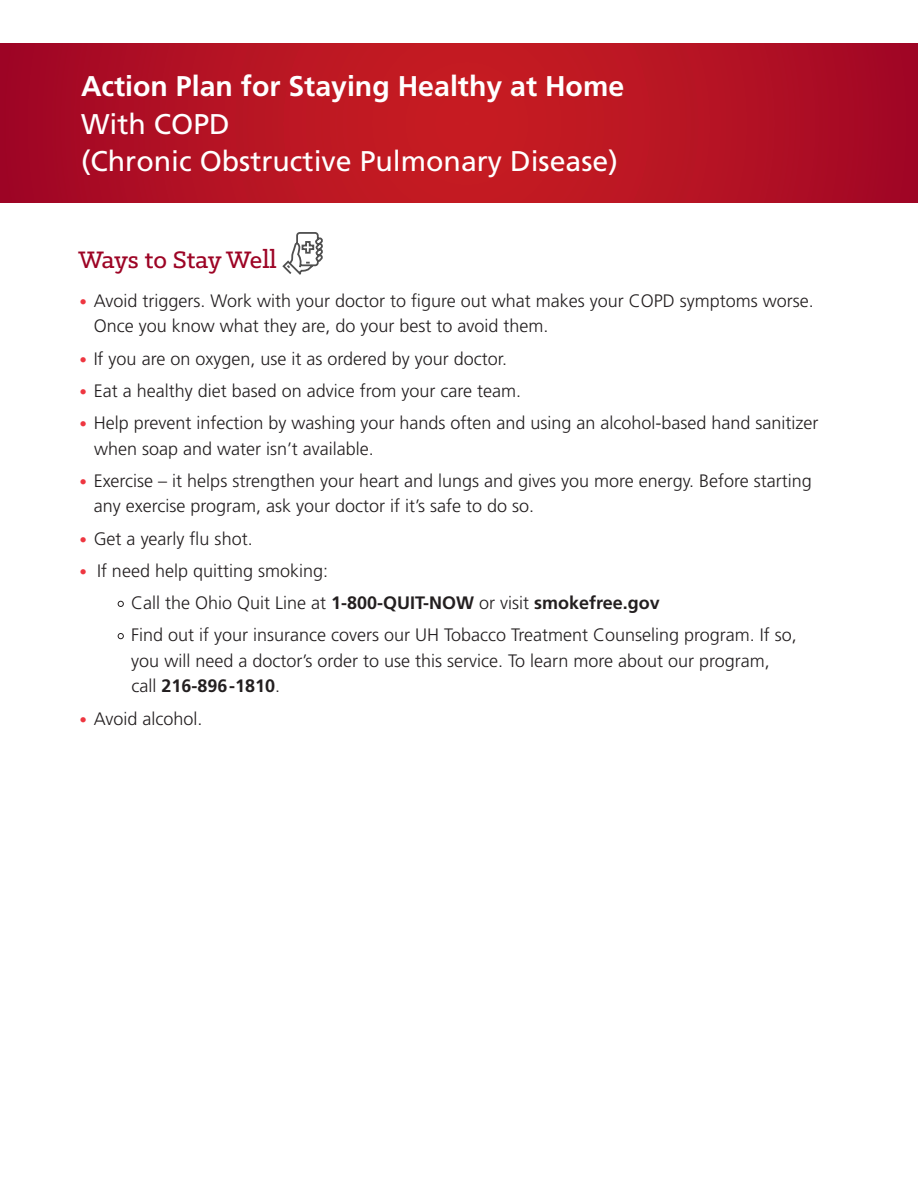
<style>
.page{position:relative;width:918px;height:1188px;background:#fff}
.page>*{position:absolute;margin:0;border:0;box-sizing:border-box;transform-origin:0 0}
.t1{font:28.5px/37.5px "Frutiger LT Std";color:#fff}
.t2{font:700 28.5px "Frutiger LT Std";color:#fff}
.subhead{font:500 27px "Klinic Slab";letter-spacing:-.005em;color:#9d0425}
.body{font:300 18px/25.5px "Frutiger LT Std";color:#231f20}
.s1{font-size:15px;color:#ee3640}
.s2{font-size:15px}
.s3{font-weight:700}
</style>
<div class="page">
<svg style="left:0;top:43px;width:918px;height:160px;background:#b41223"></svg>
<svg style="left:282px;top:232px;width:41px;height:43px"></svg>
<p class="t2" style="left:81px;top:70px;width:545px">Action Plan for Staying Healthy at Home</p>
<p class="t1" style="left:81px;top:105px;width:538px">With COPD<br>(Chronic Obstructive Pulmonary Disease)</p>
<p class="subhead" style="left:79px;top:242px;width:200px">Ways to Stay Well</p>
<p class="body" style="left:94px;top:288px;width:722px;text-indent:-14px"><span class="s1">•</span> Avoid triggers. Work with your doctor to figure out what makes your COPD symptoms worse.<br>Once you know what they are, do your best to avoid them.</p>
<p class="body" style="left:79px;top:346px;width:429px"><span class="s1">•</span> If you are on oxygen, use it as ordered by your doctor.</p>
<p class="body" style="left:79px;top:378px;width:443px"><span class="s1">•</span> Eat a healthy diet based on advice from your care team.</p>
<p class="body" style="left:94px;top:410px;width:726px;text-indent:-15px"><span class="s1">•</span> Help prevent infection by washing your hands often and using an alcohol-based hand sanitizer when soap and water isn’t available.</p>
<p class="body" style="left:94px;top:468px;width:719px;text-indent:-14px"><span class="s1">•</span> Exercise – it helps strengthen your heart and lungs and gives you more energy. Before starting any exercise program, ask your doctor if it’s safe to do so.</p>
<p class="body" style="left:79px;top:526px;width:175px"><span class="s1">•</span> Get a yearly flu shot.</p>
<p class="body" style="left:79px;top:558px;width:250px"><span class="s1">•</span> If need help quitting smoking:</p>
<p class="body" style="left:117px;top:590px;width:544px"><span class="s2">•</span> Call the Ohio Quit Line at <span class="s3">1-800-QUIT-NOW</span> or visit <span class="s3">smokefree.gov</span></p>
<p class="body" style="left:131px;top:623px;width:667px;text-indent:-14px"><span class="s2">•</span> Find out if your insurance covers our UH Tobacco Treatment Counseling program. If so, you will need a doctor’s order to use this service. To learn more about our program, call <span class="s3">216-896-1810</span>.</p>
<p class="body" style="left:79px;top:706px;width:124px"><span class="s1">•</span> Avoid alcohol.</p>
</div>
